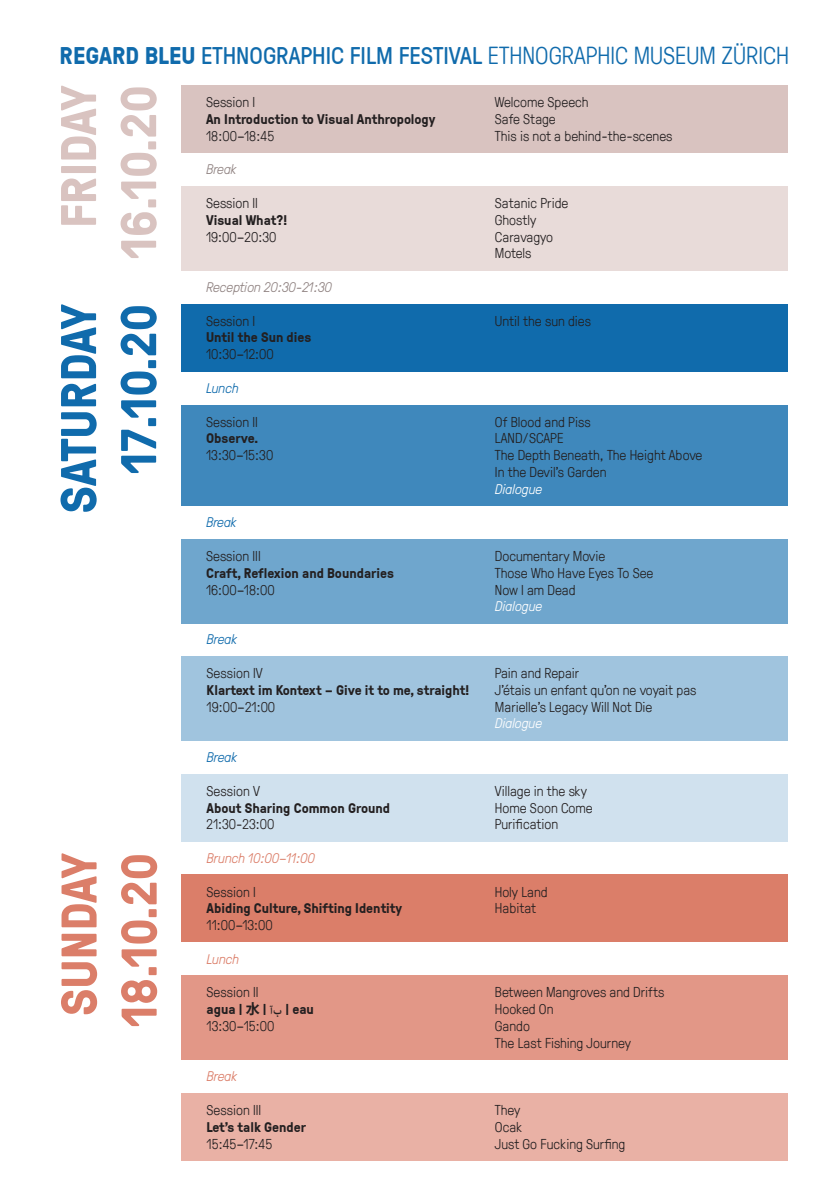
<style>
.page{position:relative;width:840px;height:1191px;background:#fff}
.page>*{position:absolute;margin:0;border:0;box-sizing:border-box;transform-origin:0 0}
.t1{font:700 50px/60px "GT Pressura";color:#106bac;text-align:right}
.t2{font:700 50px/60px "GT Pressura";color:#d9c3c0;text-align:right}
.t3{font:700 50px/60px "GT Pressura";color:#db7e69}
.t4{font:24.2px "GT Pressura";color:#106bac}
.t5{font:300 14px/16.8px "GT Pressura";color:#231f20}
.t6{font:700 14px "GT Pressura";color:#231f20}
.t7{font:italic 300 14px "GT Pressura";color:#db7e69}
.t8{font:italic 300 14px "GT Pressura";color:#918483}
.t9{font:italic 300 14px "GT Pressura";color:#fff}
.t10{font:italic 300 14px "GT Pressura";color:#106bac}
.s1{font-weight:700}
.s2{font-weight:300}
.s3{font-family:"Koz Go Pr 6 N";font-weight:700}
.s4{font-family:"Adobe Arabic";font-weight:700}
</style>
<div class="page">
<div style="left:181px;top:539px;width:605px;height:84px;background:#6fa6cd"></div>
<div style="left:181px;top:405px;width:605px;height:100px;background:#3f88bc"></div>
<div style="left:181px;top:304px;width:605px;height:67px;background:#106bac"></div>
<div style="left:181px;top:186px;width:605px;height:84px;background:#e8dbd9"></div>
<div style="left:181px;top:85px;width:605px;height:68px;background:#d9c3c0"></div>
<div style="left:181px;top:1093px;width:605px;height:67px;background:#e9b1a5"></div>
<div style="left:181px;top:975px;width:605px;height:84px;background:#e29787"></div>
<div style="left:181px;top:875px;width:605px;height:67px;background:#db7e69"></div>
<div style="left:181px;top:774px;width:605px;height:67px;background:#d0e1ee"></div>
<div style="left:181px;top:656px;width:605px;height:84px;background:#a0c4de"></div>
<h2 class="t4" style="left:59px;top:41px;width:730px"><span class="s1">REGARD BLEU</span> ETHNOGRAPHIC FILM FESTIVAL <span class="s2">ETHNOGRAPHIC MUSEUM ZÜRICH</span></h2>
<h1 class="t2" style="left:47px;top:259px;width:175px;rotate:-90deg">FRIDAY<br>16.10.20</h1>
<h1 class="t1" style="left:47px;top:513px;width:211px;rotate:-90deg">SATURDAY<br>17.10.20</h1>
<h1 class="t3" style="left:48px;top:1026px;width:175px;rotate:-90deg">SUNDAY<br>18.10.20</h1>
<p class="t5" style="left:206px;top:93px;width:51px">Session I</p>
<p class="t6" style="left:206px;top:110px;width:231px">An Introduction to Visual Anthropology</p>
<p class="t5" style="left:206px;top:127px;width:70px">18:00–18:45</p>
<p class="t8" style="left:206px;top:159px;width:31px">Break</p>
<p class="t5" style="left:206px;top:194px;width:53px">Session II</p>
<p class="t6" style="left:206px;top:211px;width:82px">Visual What?!</p>
<p class="t5" style="left:206px;top:227px;width:72px">19:00–20:30</p>
<p class="t8" style="left:206px;top:277px;width:127px">Reception 20:30-21:30</p>
<p class="t5" style="left:206px;top:311px;width:51px">Session I</p>
<p class="t6" style="left:206px;top:329px;width:107px">Until the Sun dies</p>
<p class="t5" style="left:206px;top:345px;width:69px">10:30–12:00</p>
<p class="t10" style="left:206px;top:378px;width:34px">Lunch</p>
<p class="t5" style="left:206px;top:412px;width:53px">Session II</p>
<p class="t6" style="left:206px;top:430px;width:53px">Observe.</p>
<p class="t5" style="left:206px;top:446px;width:69px">13:30–15:30</p>
<p class="t10" style="left:206px;top:512px;width:31px">Break</p>
<p class="t5" style="left:206px;top:547px;width:56px">Session III</p>
<p class="t6" style="left:206px;top:564px;width:189px">Craft, Reflexion and Boundaries</p>
<p class="t5" style="left:206px;top:580px;width:70px">16:00–18:00</p>
<p class="t10" style="left:206px;top:629px;width:31px">Break</p>
<p class="t5" style="left:206px;top:664px;width:58px">Session IV</p>
<p class="t6" style="left:206px;top:681px;width:264px">Klartext im Kontext – Give it to me, straight!</p>
<p class="t5" style="left:206px;top:697px;width:70px">19:00–21:00</p>
<p class="t10" style="left:206px;top:747px;width:31px">Break</p>
<p class="t5" style="left:206px;top:781px;width:55px">Session V</p>
<p class="t6" style="left:206px;top:799px;width:185px">About Sharing Common Ground</p>
<p class="t5" style="left:206px;top:815px;width:69px">21:30-23:00</p>
<p class="t7" style="left:206px;top:848px;width:110px">Brunch 10:00–11:00</p>
<p class="t5" style="left:206px;top:882px;width:51px">Session I</p>
<p class="t6" style="left:206px;top:900px;width:197px">Abiding Culture, Shifting Identity</p>
<p class="t5" style="left:206px;top:916px;width:68px">11:00–13:00</p>
<p class="t7" style="left:206px;top:949px;width:34px">Lunch</p>
<p class="t5" style="left:206px;top:983px;width:109px">Session II<br><span class="s1">agua |</span> <span class="s3">水</span> <span class="s1">|</span> <span class="s4">بآ</span> <span class="s1">| eau<br></span>13:30–15:00</p>
<p class="t7" style="left:206px;top:1066px;width:31px">Break</p>
<p class="t5" style="left:206px;top:1100px;width:56px">Session III</p>
<p class="t6" style="left:206px;top:1118px;width:101px">Let’s talk Gender</p>
<p class="t5" style="left:206px;top:1134px;width:67px">15:45–17:45</p>
<p class="t5" style="left:494px;top:93px;width:179px">Welcome Speech<br>Safe Stage<br>This is not a behind-the-scenes</p>
<p class="t5" style="left:494px;top:194px;width:75px">Satanic Pride<br>Ghostly<br>Caravagyo<br>Motels</p>
<p class="t5" style="left:494px;top:311px;width:97px">Until the sun dies</p>
<p class="t5" style="left:494px;top:412px;width:209px">Of Blood and Piss<br>LAND/SCAPE<br>The Depth Beneath, The Height Above<br>In the Devil’s Garden</p>
<p class="t9" style="left:494px;top:479px;width:49px">Dialogue</p>
<p class="t5" style="left:494px;top:547px;width:160px">Documentary Movie<br>Those Who Have Eyes To See<br>Now I am Dead</p>
<p class="t9" style="left:494px;top:596px;width:49px">Dialogue</p>
<p class="t5" style="left:494px;top:664px;width:203px">Pain and Repair<br>J’étais un enfant qu’on ne voyait pas<br>Marielle’s Legacy Will Not Die</p>
<p class="t9" style="left:494px;top:713px;width:49px">Dialogue</p>
<p class="t5" style="left:494px;top:781px;width:99px">Village in the sky<br>Home Soon Come<br>Purification</p>
<p class="t5" style="left:494px;top:882px;width:54px">Holy Land<br>Habitat</p>
<p class="t5" style="left:494px;top:983px;width:171px">Between Mangroves and Drifts<br>Hooked On<br>Gando<br>The Last Fishing Journey</p>
<p class="t5" style="left:494px;top:1100px;width:132px">They<br>Ocak<br>Just Go Fucking Surfing</p>
</div>
